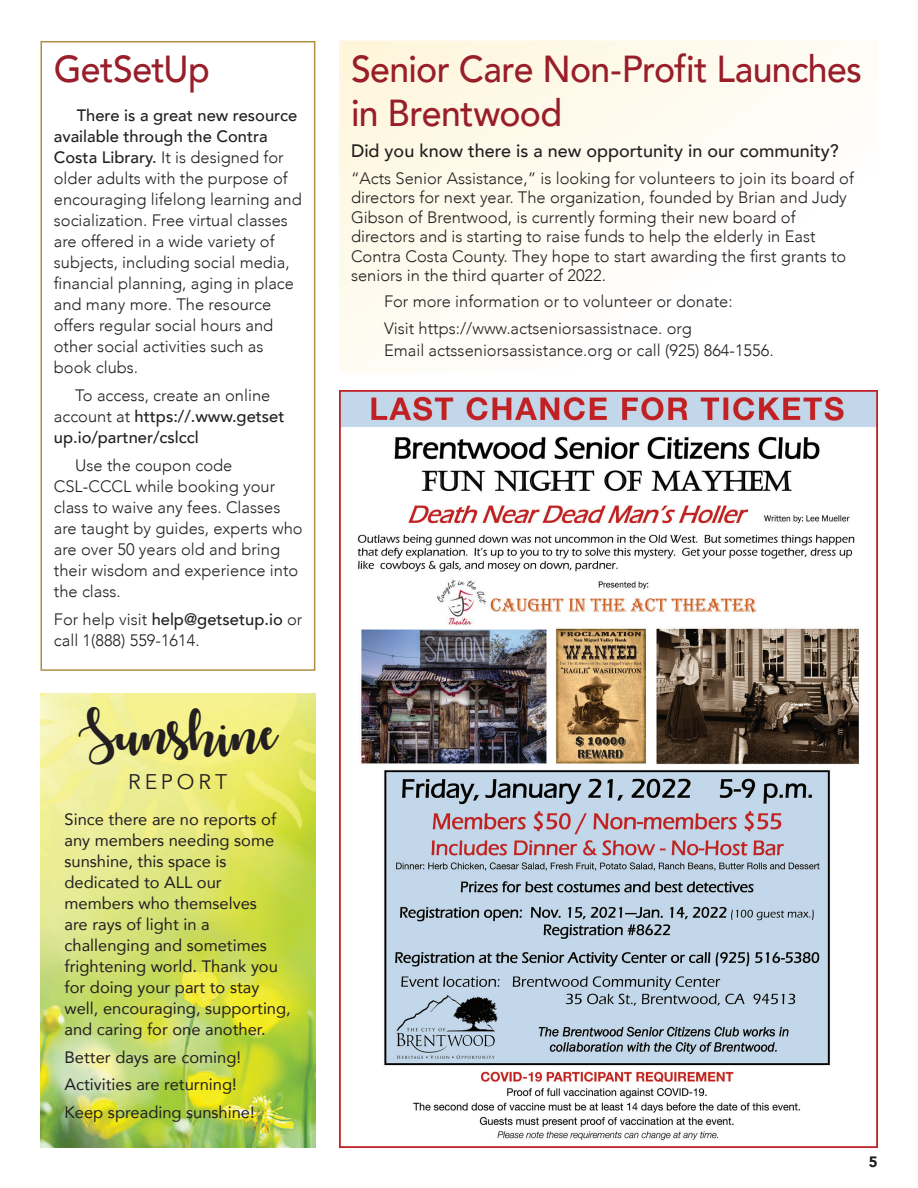
<style>
.page{position:relative;width:918px;height:1188px;background:#fff}
.page>*{position:absolute;margin:0;border:0;box-sizing:border-box;transform-origin:0 0}
.t1{font:45.3px "Autumnin November";letter-spacing:.02em;color:#231f20}
.t2{font:500 37.5px/43.5px "Avenir";letter-spacing:-.015em;color:#981e29;scale:.95 1}
.t3{font:21.15px "Avenir";letter-spacing:.185em;color:#231f20}
.t4{font:500 18px "Avenir";color:#231f20}
.t5{font:300 16.5px/21px "Avenir";color:#231f20}
.t6{font:16.5px/21px "Avenir";color:#231f20}
.t7{font:500 16.5px/21px "Avenir";color:#231f20}
.t8{font:900 15px "Avenir";color:#231f20}
.s1{font-weight:500}
.s2{font-weight:300}
</style>
<div class="page">
<svg style="left:339px;top:40px;width:525px;height:333px"></svg>
<img style="left:860px;top:361px;width:4px;height:9px">
<div style="left:40px;top:41px;width:275px;height:630px;border:2px solid #b08f45"></div>
<img style="left:41px;top:693px;width:274px;height:454px">
<img style="left:339px;top:391px;width:539px;height:756px">
<h2 class="t2" style="left:54px;top:45px;width:166px">GetSetUp</h2>
<p class="t5" style="left:54px;top:105px;width:249px;text-indent:23px"><span class="s1">There is a great new resource available through the Contra<br>Costa Library.</span> It is designed for older adults with the purpose of encouraging lifelong learning and socialization. Free virtual classes are offered in a wide variety of subjects, including social media, financial planning, aging in place and many more. The resource offers regular social hours and other social activities such as book clubs.</p>
<p class="t7" style="left:54px;top:384px;width:232px;text-indent:21px"><span class="s2">To access, create an online account at</span> https://.www.getset up.io/partner/cslccl</p>
<p class="t5" style="left:54px;top:455px;width:250px;text-indent:21px">Use the coupon code<br>CSL-CCCL while booking your class to waive any fees. Classes are taught by guides, experts who are over 50 years old and bring their wisdom and experience into the class.</p>
<p class="t5" style="left:54px;top:608px;width:250px">For help visit <span class="s1">help@getsetup.io</span> or call 1(888) 559-1614.</p>
<h1 class="t1" style="left:78px;top:708px;width:200px">Sunshine</h1>
<p class="t3" style="left:128px;top:769px;width:100px">REPORT</p>
<p class="t6" style="left:65px;top:808px;width:228px">Since there are no reports of any members needing some sunshine, this space is dedicated to ALL our members who themselves<br>are rays of light in a challenging and sometimes frightening world. Thank you for doing your part to stay well, encouraging, supporting, and caring for one another.</p>
<p class="t6" style="left:65px;top:1043px;width:192px;line-height:27.8px">Better days are coming!<br>Activities are returning!<br>Keep spreading sunshine!</p>
<h2 class="t2" style="left:351px;top:45px;width:540px">Senior Care Non-Profit Launches in Brentwood</h2>
<p class="t4" style="left:351px;top:135px;width:489px">Did you know there is a new opportunity in our community?</p>
<p class="t5" style="left:351px;top:168px;width:504px;line-height:19.5px">“Acts Senior Assistance,” is looking for volunteers to join its board of directors for next year. The organization, founded by Brian and Judy Gibson of Brentwood, is currently forming their new board of directors and is starting to raise funds to help the elderly in East Contra Costa County. They hope to start awarding the first grants to seniors in the third quarter of 2022.</p>
<p class="t5" style="left:384px;top:289px;width:350px;line-height:26.2px">For more information or to volunteer or donate:<br>Visit https://www.actseniorsassistnace. org</p>
<p class="t5" style="left:384px;top:340px;width:391px">Email actsseniorsassistance.org or call (925) 864-1556.</p>
<p class="t8" style="left:869px;top:1149px;width:10px">5</p>
</div>
